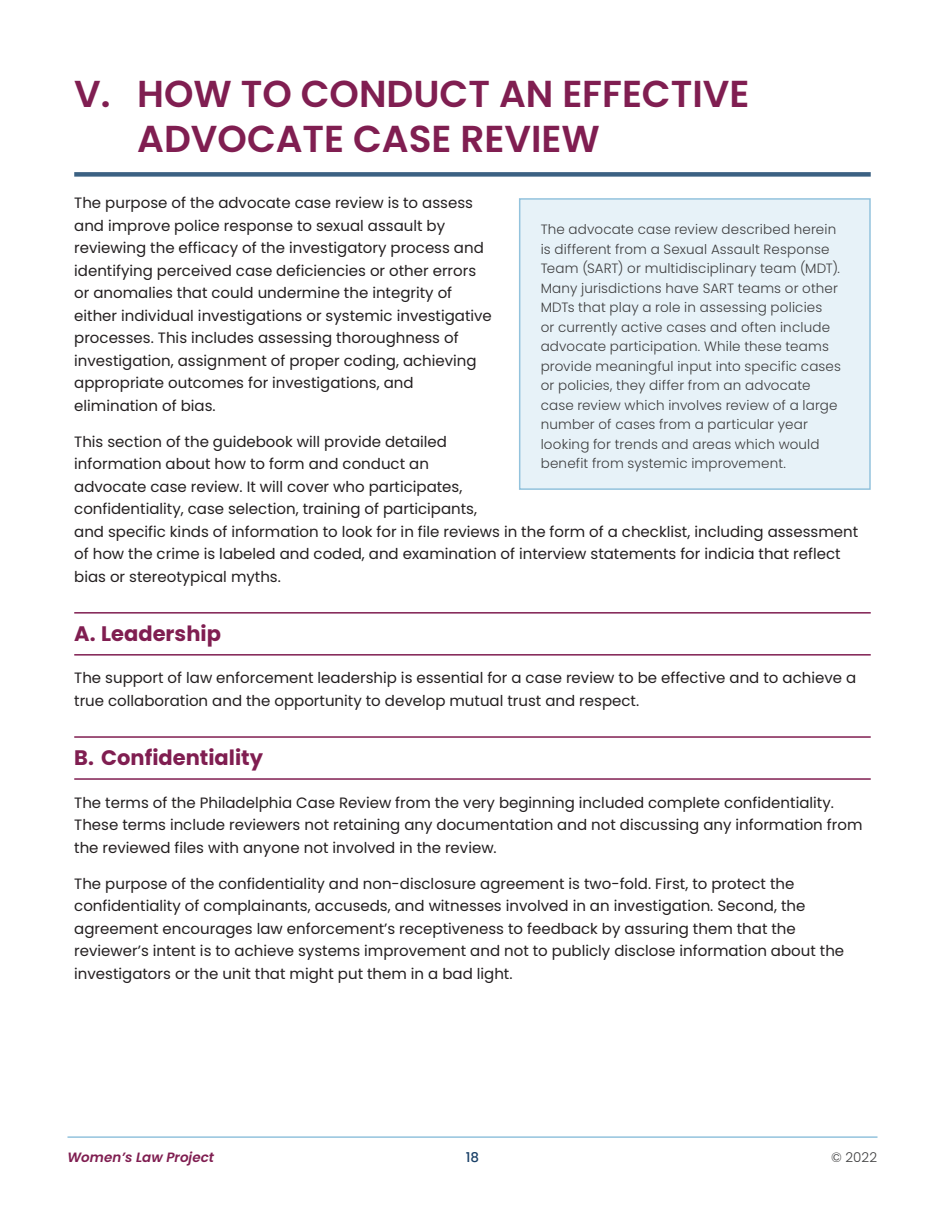
<style>
.page{position:relative;width:945px;height:1215px;background:#fff}
.page>*{position:absolute;margin:0;border:0;box-sizing:border-box;transform-origin:0 0}
.t1{font:600 37.5px/45px "Poppins";color:#801e51}
.t2{font:700 21px "Poppins";color:#801e51}
.t3{font:15px/22.5px "Poppins";color:#231f20}
.t4{font:300 13.5px/19.5px "Poppins";letter-spacing:.01em;color:#3e3e3f}
.t5{font:italic 600 13.5px "Poppins";color:#801e51}
.t6{font:500 13.5px "Poppins";color:#1b4168}
</style>
<div class="page">
<hr style="left:68px;top:1136px;width:810px;height:2px;background:#93c3dd">
<div style="left:74px;top:172px;width:797px;height:5px;background:#3b6183"></div>
<hr style="left:74px;top:612px;width:797px;height:2px;background:#801e51">
<hr style="left:74px;top:654px;width:797px;height:2px;background:#801e51">
<hr style="left:74px;top:736px;width:797px;height:2px;background:#801e51">
<hr style="left:74px;top:778px;width:797px;height:2px;background:#801e51">
<div style="left:520px;top:199px;width:350px;height:290px;background:#e7f2f8"></div>
<div style="left:519px;top:198px;width:352px;height:292px;border:2px solid #93c3dd"></div>
<h1 class="t1" style="left:137px;top:71px;width:614px;text-indent:-63px">V. HOW TO CONDUCT AN EFFECTIVE<br>ADVOCATE CASE REVIEW</h1>
<p class="t3" style="left:74px;top:192px;width:419px">The purpose of the advocate case review is to assess and improve police response to sexual assault by reviewing the efficacy of the investigatory process and identifying perceived case deficiencies or other errors or anomalies that could undermine the integrity of either individual investigations or systemic investigative processes. This includes assessing thoroughness of investigation, assignment of proper coding, achieving appropriate outcomes for investigations, and elimination of bias.</p>
<p class="t3" style="left:74px;top:430px;width:785px">This section of the guidebook will provide detailed<br>information about how to form and conduct an<br>advocate case review. It will cover who participates,<br>confidentiality, case selection, training of participants,<br>and specific kinds of information to look for in file reviews in the form of a checklist, including assessment of how the crime is labeled and coded, and examination of interview statements for indicia that reflect bias or stereotypical myths.</p>
<h2 class="t2" style="left:74px;top:621px;width:148px">A. Leadership</h2>
<p class="t3" style="left:74px;top:667px;width:783px">The support of law enforcement leadership is essential for a case review to be effective and to achieve a true collaboration and the opportunity to develop mutual trust and respect.</p>
<h2 class="t2" style="left:74px;top:745px;width:190px">B. Confidentiality</h2>
<p class="t3" style="left:74px;top:791px;width:790px">The terms of the Philadelphia Case Review from the very beginning included complete confidentiality.<br>These terms include reviewers not retaining any documentation and not discussing any information from the reviewed files with anyone not involved in the review.</p>
<p class="t3" style="left:74px;top:872px;width:772px">The purpose of the confidentiality and non-disclosure agreement is two-fold. First, to protect the confidentiality of complainants, accuseds, and witnesses involved in an investigation. Second, the agreement encourages law enforcement’s receptiveness to feedback by assuring them that the reviewer’s intent is to achieve systems improvement and not to publicly disclose information about the investigators or the unit that might put them in a bad light.</p>
<p class="t4" style="left:541px;top:220px;width:302px">The advocate case review described herein is different from a Sexual Assault Response Team (SART) or multidisciplinary team (MDT).<br>Many jurisdictions have SART teams or other MDTs that play a role in assessing policies<br>or currently active cases and often include advocate participation. While these teams provide meaningful input into specific cases or policies, they differ from an advocate case review which involves review of a large number of cases from a particular year looking for trends and areas which would benefit from systemic improvement.</p>
<p class="t5" style="left:68px;top:1149px;width:148px">Women’s Law Project</p>
<p class="t6" style="left:466px;top:1149px;width:15px">18</p>
<p class="t4" style="left:831px;top:1147px;width:47px">© 2022</p>
</div>
